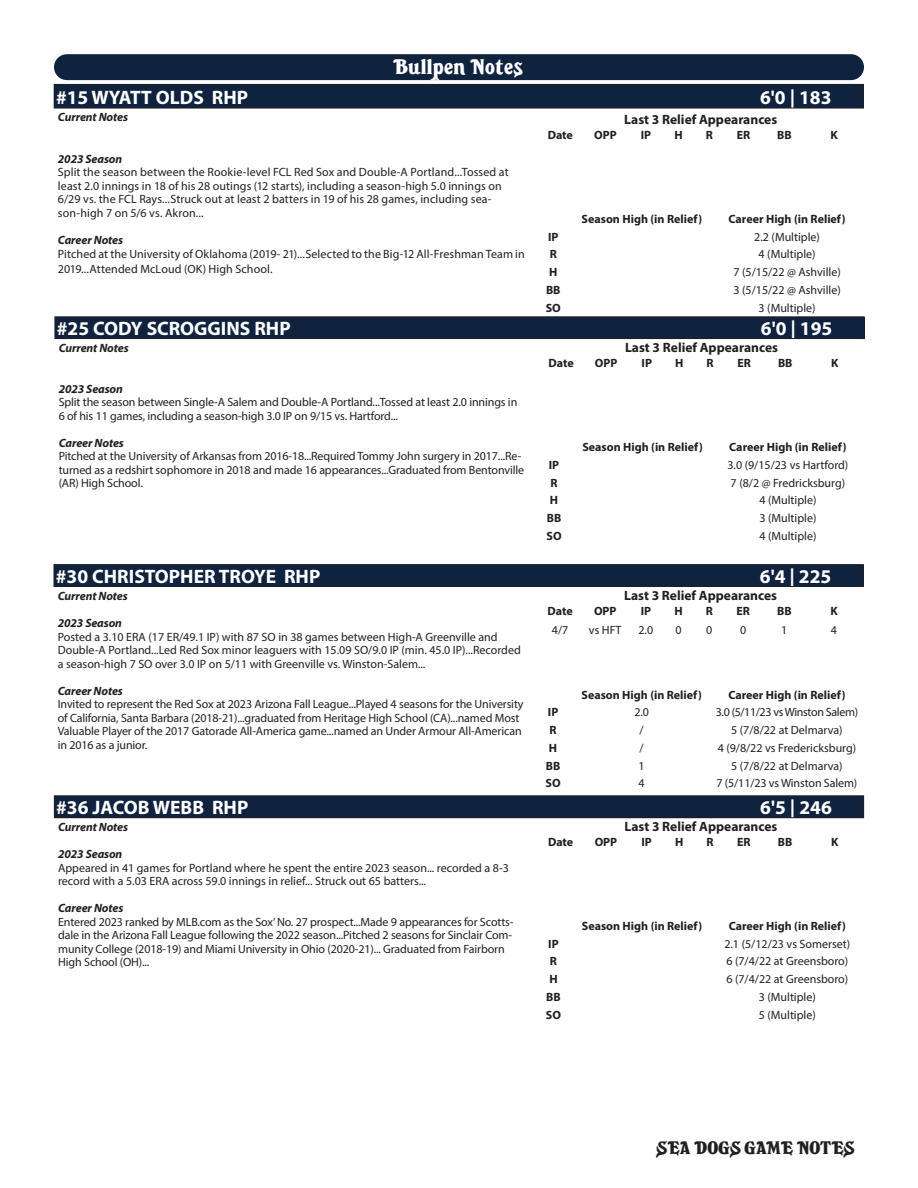
<style>
.page{position:relative;width:918px;height:1188px;background:#fff}
.page>*{position:absolute;margin:0;border:0;box-sizing:border-box;transform-origin:0 0}
.t1{font:21px "Sea Dogs";letter-spacing:.01em;color:#fff}
.t2{font:700 19.5px "Myriad Pro";color:#fff}
.t3{font:18px "Sea Dogs";color:#231f20}
.t4{font:700 13.5px "Myriad Pro";color:#231f20}
.t5{font:12px/13.5px "Myriad Pro";letter-spacing:-.005em;color:#231f20}
.t6{font:700 12px "Myriad Pro";color:#231f20}
.t7{font:italic 700 12px "Myriad Pro";letter-spacing:-.01em;color:#231f20}
.t8{font:12px "Myriad Pro";letter-spacing:-.03em;color:#231f20}
</style>
<div class="page">
<div style="left:54px;top:54px;width:810px;height:26px;background:#0f223e;border-radius:13px"></div>
<div style="left:54px;top:84px;width:809px;height:24px;background:#0f223e"></div>
<div style="left:54px;top:84px;width:810px;height:24px;border:1px solid #231f20"></div>
<div style="left:54px;top:565px;width:809px;height:22px;background:#0f223e"></div>
<div style="left:54px;top:564px;width:810px;height:23px;border:1px solid #231f20"></div>
<div style="left:54px;top:796px;width:810px;height:22px;background:#0f223e"></div>
<div style="left:54px;top:795px;width:810px;height:23px;border:1px solid #231f20"></div>
<div style="left:55px;top:317px;width:809px;height:22px;background:#0f223e"></div>
<div style="left:55px;top:316px;width:810px;height:23px;border:1px solid #231f20"></div>
<p class="t1" style="left:393px;top:54px;width:132px">Bullpen Notes</p>
<p class="t2" style="left:56px;top:84px;width:194px">#15 WYATT OLDS RHP</p>
<p class="t2" style="left:760px;top:84px;width:73px">6'0 | 183</p>
<p class="t7" style="left:58px;top:109px;width:72px">Current Notes</p>
<p class="t7" style="left:58px;top:151px;width:66px">2023 Season</p>
<p class="t5" style="left:58px;top:165px;width:452px">Split the season between the Rookie-level FCL Red Sox and Double-A Portland...Tossed at least 2.0 innings in 18 of his 28 outings (12 starts), including a season-high 5.0 innings on 6/29 vs. the FCL Rays...Struck out at least 2 batters in 19 of his 28 games, including sea&shy;son-high 7 on 5/6 vs. Akron...</p>
<p class="t7" style="left:58px;top:232px;width:67px">Career Notes</p>
<p class="t5" style="left:58px;top:247px;width:468px;line-height:14.4px">Pitched at the University of Oklahoma (2019- 21)...Selected to the Big-12 All-Freshman Team in<br>2019...Attended McLoud (OK) High School.</p>
<p class="t4" style="left:624px;top:111px;width:155px">Last 3 Relief Appearances</p>
<p class="t6" style="left:548px;top:128px;width:27px">Date</p>
<p class="t6" style="left:594px;top:128px;width:24px">OPP</p>
<p class="t6" style="left:641px;top:128px;width:12px">IP</p>
<p class="t6" style="left:675px;top:128px;width:10px">H</p>
<p class="t6" style="left:706px;top:128px;width:9px">R</p>
<p class="t6" style="left:737px;top:128px;width:15px">ER</p>
<p class="t6" style="left:777px;top:128px;width:16px">BB</p>
<p class="t6" style="left:831px;top:128px;width:9px">K</p>
<p class="t6" style="left:582px;top:211px;width:122px">Season High (in Relief)</p>
<p class="t6" style="left:729px;top:211px;width:119px">Career High (in Relief)</p>
<p class="t6" style="left:548px;top:229px;width:12px">IP</p>
<p class="t5" style="left:754px;top:230px;width:67px">2.2 (Multiple)</p>
<p class="t6" style="left:550px;top:247px;width:9px">R</p>
<p class="t5" style="left:759px;top:248px;width:59px">4 (Multiple)</p>
<p class="t6" style="left:549px;top:264px;width:10px">H</p>
<p class="t5" style="left:734px;top:265px;width:109px">7 (5/15/22 @ Ashville)</p>
<p class="t6" style="left:546px;top:282px;width:16px">BB</p>
<p class="t5" style="left:734px;top:283px;width:109px">3 (5/15/22 @ Ashville)</p>
<p class="t6" style="left:546px;top:300px;width:17px">SO</p>
<p class="t5" style="left:759px;top:301px;width:59px">3 (Multiple)</p>
<p class="t2" style="left:57px;top:316px;width:235px">#25 CODY SCROGGINS RHP</p>
<p class="t2" style="left:761px;top:316px;width:73px">6'0 | 195</p>
<p class="t7" style="left:59px;top:341px;width:72px">Current Notes</p>
<p class="t7" style="left:59px;top:381px;width:66px">2023 Season</p>
<p class="t5" style="left:59px;top:395px;width:460px">Split the season between Single-A Salem and Double-A Portland...Tossed at least 2.0 innings in<br>6 of his 11 games, including a season-high 3.0 IP on 9/15 vs. Hartford...</p>
<p class="t7" style="left:59px;top:435px;width:67px">Career Notes</p>
<p class="t5" style="left:59px;top:449px;width:467px">Pitched at the University of Arkansas from 2016-18...Required Tommy John surgery in 2017...Re&shy;turned as a redshirt sophomore in 2018 and made 16 appearances...Graduated from Bentonville (AR) High School.</p>
<p class="t4" style="left:625px;top:339px;width:155px">Last 3 Relief Appearances</p>
<p class="t6" style="left:548px;top:356px;width:27px">Date</p>
<p class="t6" style="left:595px;top:356px;width:24px">OPP</p>
<p class="t6" style="left:642px;top:356px;width:12px">IP</p>
<p class="t6" style="left:675px;top:356px;width:10px">H</p>
<p class="t6" style="left:707px;top:356px;width:9px">R</p>
<p class="t6" style="left:737px;top:356px;width:15px">ER</p>
<p class="t6" style="left:778px;top:356px;width:16px">BB</p>
<p class="t6" style="left:831px;top:356px;width:9px">K</p>
<p class="t6" style="left:582px;top:439px;width:122px">Season High (in Relief)</p>
<p class="t6" style="left:729px;top:439px;width:119px">Career High (in Relief)</p>
<p class="t6" style="left:549px;top:457px;width:12px">IP</p>
<p class="t5" style="left:727px;top:458px;width:123px">3.0 (9/15/23 vs Hartford)</p>
<p class="t6" style="left:551px;top:475px;width:9px">R</p>
<p class="t5" style="left:731px;top:476px;width:116px">7 (8/2 @ Fredricksburg)</p>
<p class="t6" style="left:550px;top:492px;width:10px">H</p>
<p class="t5" style="left:759px;top:493px;width:59px">4 (Multiple)</p>
<p class="t6" style="left:547px;top:510px;width:16px">BB</p>
<p class="t5" style="left:759px;top:511px;width:59px">3 (Multiple)</p>
<p class="t6" style="left:547px;top:528px;width:17px">SO</p>
<p class="t5" style="left:759px;top:529px;width:59px">4 (Multiple)</p>
<p class="t2" style="left:56px;top:564px;width:266px">#30 CHRISTOPHER TROYE RHP</p>
<p class="t2" style="left:760px;top:564px;width:73px">6'4 | 225</p>
<p class="t7" style="left:58px;top:588px;width:72px">Current Notes</p>
<p class="t7" style="left:58px;top:615px;width:66px">2023 Season</p>
<p class="t5" style="left:58px;top:630px;width:465px">Posted a 3.10 ERA (17 ER/49.1 IP) with 87 SO in 38 games between High-A Greenville and<br>Double-A Portland...Led Red Sox minor leaguers with 15.09 SO/9.0 IP (min. 45.0 IP)...Recorded a season-high 7 SO over 3.0 IP on 5/11 with Greenville vs. Winston-Salem...</p>
<p class="t7" style="left:58px;top:683px;width:67px">Career Notes</p>
<p class="t5" style="left:58px;top:697px;width:467px">Invited to represent the Red Sox at 2023 Arizona Fall League...Played 4 seasons for the University of California, Santa Barbara (2018-21)...graduated from Heritage High School (CA)...named Most Valuable Player of the 2017 Gatorade All-America game...named an Under Armour All-American in 2016 as a junior.</p>
<p class="t4" style="left:624px;top:587px;width:155px">Last 3 Relief Appearances</p>
<p class="t6" style="left:548px;top:603px;width:27px">Date</p>
<p class="t6" style="left:594px;top:603px;width:24px">OPP</p>
<p class="t6" style="left:641px;top:603px;width:12px">IP</p>
<p class="t6" style="left:674px;top:603px;width:10px">H</p>
<p class="t6" style="left:706px;top:603px;width:9px">R</p>
<p class="t6" style="left:737px;top:603px;width:15px">ER</p>
<p class="t6" style="left:777px;top:603px;width:16px">BB</p>
<p class="t6" style="left:830px;top:603px;width:9px">K</p>
<p class="t5" style="left:552px;top:623px;width:18px">4/7</p>
<p class="t5" style="left:589px;top:623px;width:34px">vs HFT</p>
<p class="t5" style="left:638px;top:623px;width:16px">2.0</p>
<p class="t5" style="left:675px;top:623px;width:8px">0</p>
<p class="t5" style="left:706px;top:623px;width:8px">0</p>
<p class="t5" style="left:740px;top:623px;width:8px">0</p>
<p class="t5" style="left:781px;top:623px;width:8px">1</p>
<p class="t5" style="left:831px;top:623px;width:8px">4</p>
<p class="t6" style="left:581px;top:687px;width:122px">Season High (in Relief)</p>
<p class="t6" style="left:728px;top:687px;width:119px">Career High (in Relief)</p>
<p class="t6" style="left:548px;top:705px;width:12px">IP</p>
<p class="t5" style="left:635px;top:705px;width:16px">2.0</p>
<p class="t8" style="left:716px;top:705px;width:144px">3.0 (5/11/23 vs Winston Salem)</p>
<p class="t6" style="left:550px;top:722px;width:9px">R</p>
<p class="t5" style="left:640px;top:723px;width:6px">/</p>
<p class="t5" style="left:731px;top:723px;width:113px">5 (7/8/22 at Delmarva)</p>
<p class="t6" style="left:549px;top:740px;width:10px">H</p>
<p class="t5" style="left:640px;top:741px;width:6px">/</p>
<p class="t5" style="left:718px;top:741px;width:140px">4 (9/8/22 vs Fredericksburg)</p>
<p class="t6" style="left:546px;top:758px;width:16px">BB</p>
<p class="t5" style="left:639px;top:759px;width:8px">1</p>
<p class="t5" style="left:731px;top:759px;width:113px">5 (7/8/22 at Delmarva)</p>
<p class="t6" style="left:546px;top:775px;width:17px">SO</p>
<p class="t5" style="left:639px;top:776px;width:8px">4</p>
<p class="t5" style="left:717px;top:776px;width:142px">7 (5/11/23 vs Winston Salem)</p>
<p class="t2" style="left:56px;top:795px;width:194px">#36 JACOB WEBB RHP</p>
<p class="t2" style="left:760px;top:795px;width:73px">6'5 | 246</p>
<p class="t7" style="left:58px;top:819px;width:72px">Current Notes</p>
<p class="t7" style="left:58px;top:846px;width:66px">2023 Season</p>
<p class="t5" style="left:58px;top:861px;width:452px">Appeared in 41 games for Portland where he spent the entire 2023 season... recorded a 8-3 record with a 5.03 ERA across 59.0 innings in relief... Struck out 65 batters...</p>
<p class="t7" style="left:58px;top:900px;width:67px">Career Notes</p>
<p class="t5" style="left:58px;top:915px;width:457px">Entered 2023 ranked by MLB.com as the Sox’ No. 27 prospect...Made 9 appearances for Scotts&shy;dale in the Arizona Fall League following the 2022 season...Pitched 2 seasons for Sinclair Com&shy;munity College (2018-19) and Miami University in Ohio (2020-21)... Graduated from Fairborn High School (OH)...</p>
<p class="t4" style="left:624px;top:818px;width:155px">Last 3 Relief Appearances</p>
<p class="t6" style="left:548px;top:834px;width:27px">Date</p>
<p class="t6" style="left:595px;top:834px;width:24px">OPP</p>
<p class="t6" style="left:641px;top:834px;width:12px">IP</p>
<p class="t6" style="left:675px;top:834px;width:10px">H</p>
<p class="t6" style="left:706px;top:834px;width:9px">R</p>
<p class="t6" style="left:737px;top:834px;width:15px">ER</p>
<p class="t6" style="left:778px;top:834px;width:16px">BB</p>
<p class="t6" style="left:831px;top:834px;width:9px">K</p>
<p class="t6" style="left:582px;top:918px;width:122px">Season High (in Relief)</p>
<p class="t6" style="left:729px;top:918px;width:119px">Career High (in Relief)</p>
<p class="t6" style="left:548px;top:936px;width:12px">IP</p>
<p class="t5" style="left:724px;top:937px;width:127px">2.1 (5/12/23 vs Somerset)</p>
<p class="t6" style="left:550px;top:953px;width:9px">R</p>
<p class="t5" style="left:726px;top:954px;width:123px">6 (7/4/22 at Greensboro)</p>
<p class="t6" style="left:549px;top:971px;width:10px">H</p>
<p class="t5" style="left:726px;top:972px;width:123px">6 (7/4/22 at Greensboro)</p>
<p class="t6" style="left:546px;top:989px;width:16px">BB</p>
<p class="t5" style="left:759px;top:990px;width:59px">3 (Multiple)</p>
<p class="t6" style="left:546px;top:1007px;width:17px">SO</p>
<p class="t5" style="left:759px;top:1008px;width:59px">5 (Multiple)</p>
<h3 class="t3" style="left:657px;top:1138px;width:200px">SEA DOGS GAME NOTES</h3>
</div>
